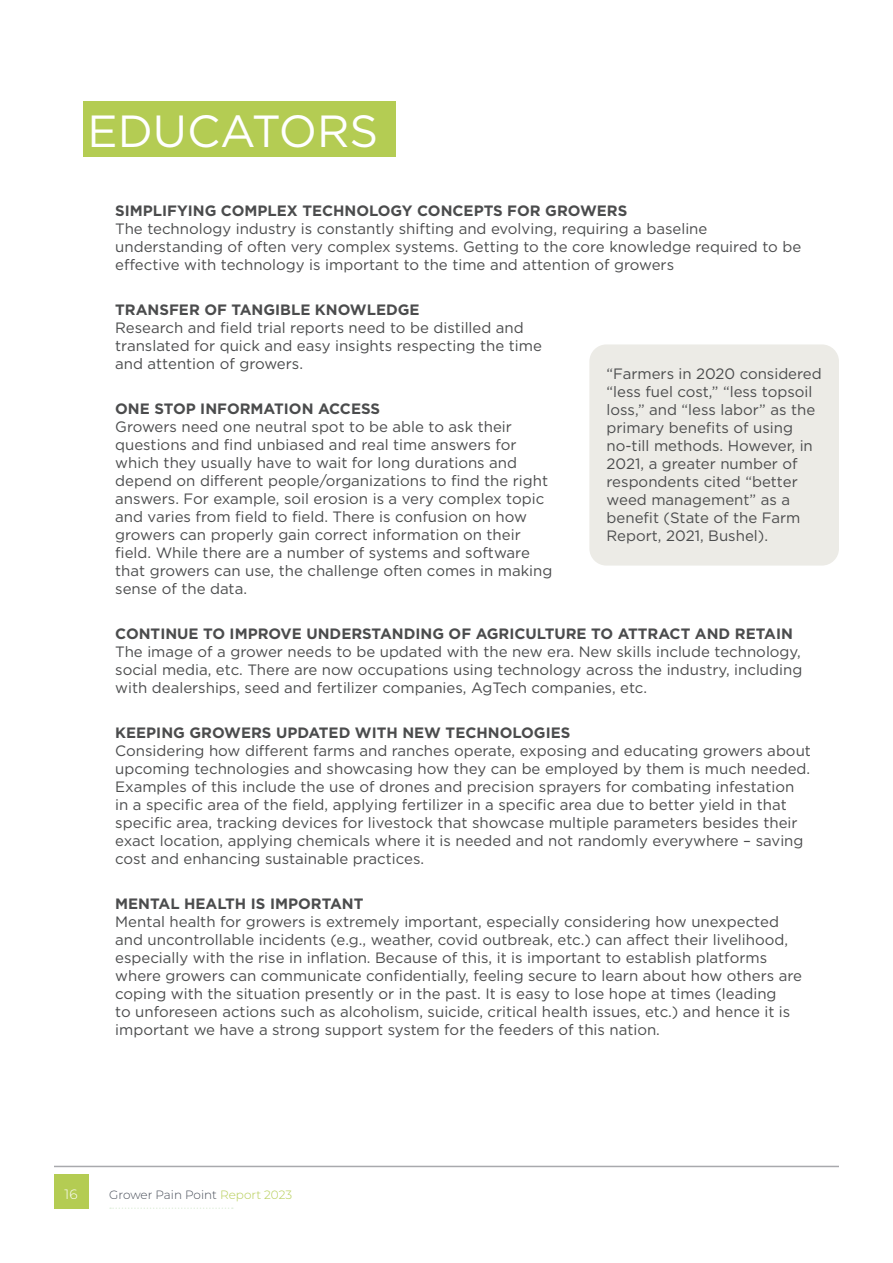
<style>
.page{position:relative;width:893px;height:1263px;background:#fff}
.page>*{position:absolute;margin:0;border:0;box-sizing:border-box;transform-origin:0 0}
.t1{font:45px "Gotham";color:#fff}
.t2{font:15px/18px "Gotham";color:#4b4c4d}
.t3{font:300 13.5px "Montserrat";color:#fff}
.t4{font:300 12px "Montserrat";color:#474d58}
.s1{font-weight:700}
.s2{color:#b4cc53}
</style>
<div class="page">
<hr style="left:54px;top:1166px;width:785px;height:1px;background:#a8a9ad">
<div style="left:54px;top:1175px;width:34px;height:34px;background:#b4cc53"></div>
<svg style="left:110px;top:1207px;width:123px;height:2px"></svg>
<div style="left:83px;top:101px;width:312px;height:56px;background:#b4cc53"></div>
<div style="left:589px;top:344px;width:250px;height:222px;background:#ecebe6;border-radius:17px"></div>
<p class="t1" style="left:88px;top:102px;width:292px">EDUCATORS</p>
<p class="t2" style="left:115px;top:201px;width:687px"><span class="s1">SIMPLIFYING COMPLEX TECHNOLOGY CONCEPTS FOR GROWERS<br></span>The technology industry is constantly shifting and evolving, requiring a baseline understanding of often very complex systems. Getting to the core knowledge required to be effective with technology is important to the time and attention of growers</p>
<p class="t2" style="left:115px;top:300px;width:428px"><span class="s1">TRANSFER OF TANGIBLE KNOWLEDGE<br></span>Research and field trial reports need to be distilled and translated for quick and easy insights respecting the time and attention of growers.</p>
<p class="t2" style="left:115px;top:399px;width:439px"><span class="s1">ONE STOP INFORMATION ACCESS<br></span>Growers need one neutral spot to be able to ask their questions and find unbiased and real time answers for which they usually have to wait for long durations and depend on different people/organizations to find the right answers. For example, soil erosion is a very complex topic and varies from field to field. There is confusion on how growers can properly gain correct information on their field. While there are a number of systems and software that growers can use, the challenge often comes in making sense of the data.</p>
<p class="t2" style="left:115px;top:624px;width:689px"><span class="s1">CONTINUE TO IMPROVE UNDERSTANDING OF AGRICULTURE TO ATTRACT AND RETAIN </span>The image of a grower needs to be updated with the new era. New skills include technology, social media, etc. There are now occupations using technology across the industry, including with dealerships, seed and fertilizer companies, AgTech companies, etc.</p>
<p class="t2" style="left:115px;top:723px;width:697px"><span class="s1">KEEPING GROWERS UPDATED WITH NEW TECHNOLOGIES<br></span>Considering how different farms and ranches operate, exposing and educating growers about upcoming technologies and showcasing how they can be employed by them is much needed.<br>Examples of this include the use of drones and precision sprayers for combating infestation in a specific area of the field, applying fertilizer in a specific area due to better yield in that specific area, tracking devices for livestock that showcase multiple parameters besides their exact location, applying chemicals where it is needed and not randomly everywhere – saving cost and enhancing sustainable practices.</p>
<p class="t2" style="left:115px;top:894px;width:688px"><span class="s1">MENTAL HEALTH IS IMPORTANT<br></span>Mental health for growers is extremely important, especially considering how unexpected and uncontrollable incidents (e.g., weather, covid outbreak, etc.) can affect their livelihood, especially with the rise in inflation. Because of this, it is important to establish platforms where growers can communicate confidentially, feeling secure to learn about how others are coping with the situation presently or in the past. It is easy to lose hope at times (leading<br>to unforeseen actions such as alcoholism, suicide, critical health issues, etc.) and hence it is important we have a strong support system for the feeders of this nation.</p>
<p class="t2" style="left:607px;top:364px;width:217px">“Farmers in 2020 considered “less fuel cost,” “less topsoil loss,” and “less labor” as the primary benefits of using no-till methods. However, in<br>2021, a greater number of respondents cited “better weed management” as a benefit (State of the Farm<br>Report, 2021, Bushel).</p>
<p class="t3" style="left:65px;top:1184px;width:14px">16</p>
<p class="t4" style="left:109px;top:1187px;width:185px">Grower Pain Point <span class="s2">Report 2023</span></p>
</div>
